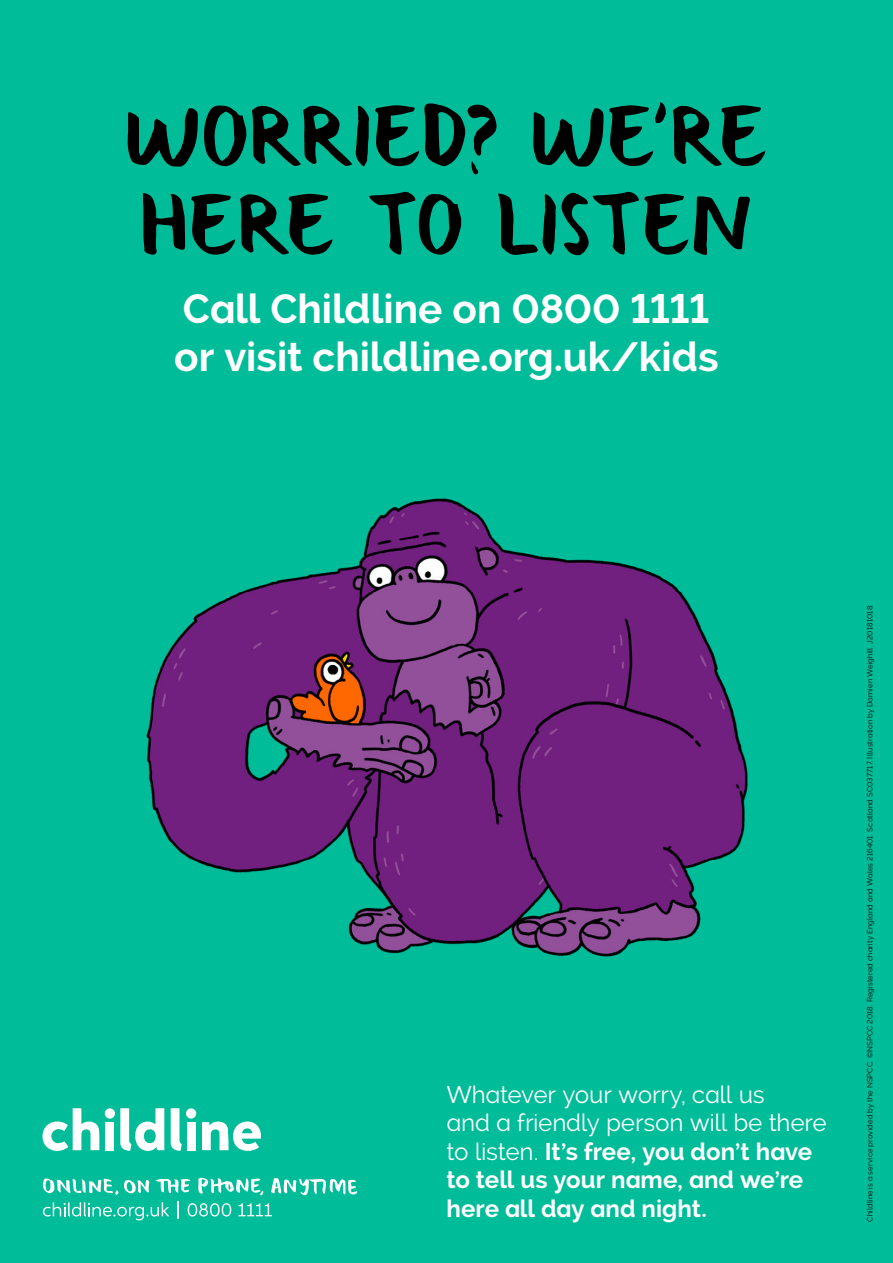
<style>
.page{position:relative;width:893px;height:1263px;background:#00bc98}
.page>*{position:absolute;margin:0;border:0;box-sizing:border-box;transform-origin:0 0}
.t1{font:85.5px/88.5px "Rosie";letter-spacing:-.02em;color:#000}
.t2{font:700 40.5px/48px "Childline";letter-spacing:-.005em;color:#fff}
.t3{font:700 24px/28.5px "Childline";color:#fff}
.t4{font:7.5px "Childline";letter-spacing:.025em;color:#000}
.s1{font-weight:400}
</style>
<div class="page">
<div style="left:187px;top:1122px;width:8px;height:28px;background:#fff"></div>
<div style="left:106px;top:1122px;width:8px;height:28px;background:#fff"></div>
<svg style="left:43px;top:1108px;width:56px;height:43px"></svg>
<svg style="left:171px;top:1108px;width:11px;height:43px"></svg>
<svg style="left:120px;top:1108px;width:44px;height:43px"></svg>
<svg style="left:202px;top:1121px;width:59px;height:30px"></svg>
<div style="left:105px;top:1108px;width:10px;height:10px;background:#fff;border-radius:50%"></div>
<div style="left:186px;top:1108px;width:10px;height:10px;background:#fff;border-radius:50%"></div>
<svg style="left:43px;top:1202px;width:126px;height:18px"></svg>
<svg style="left:177px;top:1201px;width:1px;height:18px"></svg>
<svg style="left:188px;top:1203px;width:43px;height:13px"></svg>
<svg style="left:238px;top:1203px;width:34px;height:13px"></svg>
<svg style="left:155px;top:1179px;width:35px;height:14px"></svg>
<svg style="left:271px;top:1178px;width:86px;height:17px"></svg>
<svg style="left:198px;top:1178px;width:65px;height:17px"></svg>
<svg style="left:43px;top:1178px;width:106px;height:17px"></svg>
<img style="left:146px;top:498px;width:602px;height:459px">
<h1 class="t1" style="left:124px;top:86px;width:646px">WORRIED? WE’RE<br>HERE TO LISTEN</h1>
<h2 class="t2" style="left:174px;top:285px;width:546px">Call Childline on 0800 1111 or visit childline.org.uk/kids</h2>
<h3 class="t3" style="left:446px;top:1080px;width:382px"><span class="s1">Whatever your worry, call us<br>and a friendly person will be there to listen.</span> It’s free, you don’t have to tell us your name, and we’re here all day and night.</h3>
<p class="t4" style="left:865px;top:1222px;width:619px;rotate:-90deg">Childline is a service provided by the NSPCC. ©NSPCC 2018. Registered charity England and Wales 216401. Scotland SC037717. Illustration by Damien Weighill. J20181018.</p>
</div>
